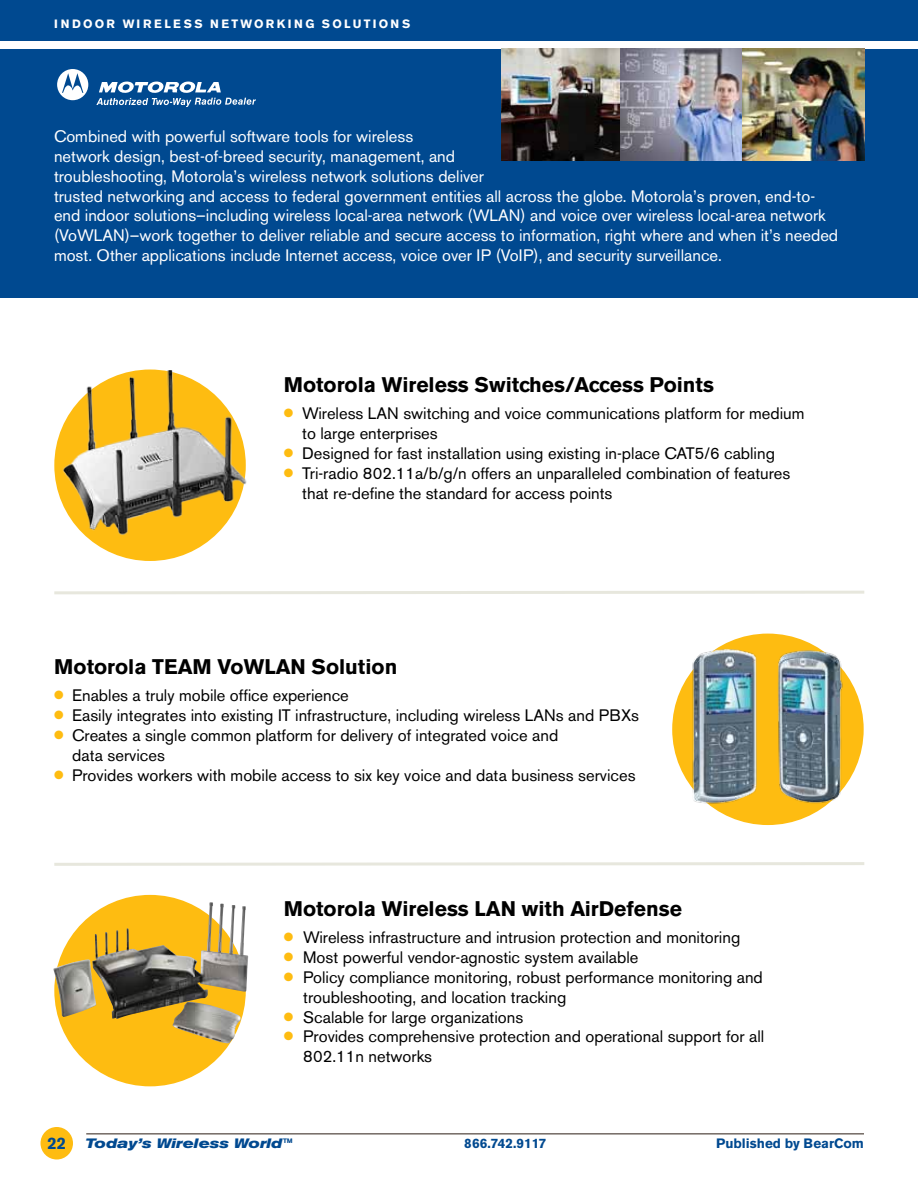
<style>
.page{position:relative;width:918px;height:1188px;background:#fff}
.page>*{position:absolute;margin:0;border:0;box-sizing:border-box;transform-origin:0 0}
.t1{font:700 21px "Akzidenz Grotesk BE";color:#000}
.t2{font:16.5px/19.8px "Akzidenz Grotesk BE";color:#000}
.t3{font:16.5px/19.8px "Akzidenz Grotesk BE";color:#fff}
.t4{font:700 13.5px "Akzidenz Grotesk BE";color:#004990}
.t5{font:italic 700 expanded 13.5px "Akzidenz Grotesk BE";color:#004990}
.t6{font:700 12px "Akzidenz Grotesk BE";letter-spacing:.2em;color:#fff}
.s1{color:#febc11}
.s2{font-style:normal;font-stretch:normal;font-size:16.5px}
</style>
<div class="page">
<div style="left:40px;top:1127px;width:33px;height:33px;background:#febc11;border-radius:50%"></div>
<hr style="left:86px;top:1133px;width:778px;height:2px;background:#726963">
<div style="left:0;top:49px;width:918px;height:248px;background:#004990"></div>
<div style="left:0;top:0;width:918px;height:41px;background:#004990"></div>
<img style="left:501px;top:49px;width:119px;height:111px">
<img style="left:620px;top:49px;width:122px;height:111px">
<img style="left:742px;top:49px;width:122px;height:111px">
<div style="left:54px;top:370px;width:192px;height:191px;background:#febc11;border-radius:50%"></div>
<div style="left:672px;top:634px;width:192px;height:191px;background:#febc11;border-radius:50%"></div>
<div style="left:54px;top:895px;width:192px;height:191px;background:#febc11;border-radius:50%"></div>
<svg style="left:54px;top:590px;width:811px;height:5px"></svg>
<svg style="left:54px;top:862px;width:811px;height:4px"></svg>
<img style="left:685px;top:648px;width:164px;height:162px">
<img style="left:54px;top:370px;width:193px;height:168px">
<img style="left:53px;top:902px;width:195px;height:117px">
<svg style="left:57px;top:69px;width:31px;height:31px"></svg>
<svg style="left:96px;top:82px;width:160px;height:25px"></svg>
<p class="t6" style="left:54px;top:17px;width:357px">Indoor Wi reless N etworki ng Soluti ons</p>
<p class="t3" style="left:54px;top:126px;width:786px">Combined with powerful software tools for wireless<br>network design, best-of-breed security, management, and<br>troubleshooting, Motorola’s wireless network solutions deliver<br>trusted networking and access to federal government entities all across the globe. Motorola’s proven, end-to&shy;end indoor solutions–including wireless local-area network (WLAN) and voice over wireless local-area network (VoWLAN)–work together to deliver reliable and secure access to information, right where and when it’s needed most. Other applications include Internet access, voice over IP (VoIP), and security surveillance.</p>
<p class="t1" style="left:284px;top:373px;width:432px">Motorola Wireless Switches/Access Points</p>
<p class="t2" style="left:302px;top:404px;width:504px;text-indent:-18px"><span class="s1">●</span> Wireless LAN switching and voice communications platform for medium to large enterprises</p>
<p class="t2" style="left:284px;top:443px;width:493px"><span class="s1">●</span> Designed for fast installation using existing in-place CAT5/6 cabling</p>
<p class="t2" style="left:302px;top:463px;width:490px;text-indent:-18px"><span class="s1">●</span> Tri-radio 802.11a/b/g/n offers an unparalleled combination of features that re-define the standard for access points</p>
<p class="t1" style="left:54px;top:655px;width:224px">Motorola TEAM VoWLAN</p>
<p class="t1" style="left:312px;top:655px;width:87px">Solution</p>
<p class="t2" style="left:54px;top:686px;width:296px"><span class="s1">●</span> Enables a truly mobile office experience</p>
<p class="t2" style="left:54px;top:706px;width:586px"><span class="s1">●</span> Easily integrates into existing IT infrastructure, including wireless LANs and PBXs</p>
<p class="t2" style="left:72px;top:725px;width:488px;text-indent:-18px"><span class="s1">●</span> Creates a single common platform for delivery of integrated voice and data services</p>
<p class="t2" style="left:54px;top:765px;width:583px"><span class="s1">●</span> Provides workers with mobile access to six key voice and data business services</p>
<p class="t1" style="left:284px;top:897px;width:205px">Motorola Wireless LAN</p>
<p class="t1" style="left:522px;top:897px;width:162px">with AirDefense</p>
<p class="t2" style="left:284px;top:928px;width:458px"><span class="s1">●</span> Wireless infrastructure and intrusion protection and monitoring</p>
<p class="t2" style="left:284px;top:948px;width:356px"><span class="s1">●</span> Most powerful vendor-agnostic system available</p>
<p class="t2" style="left:303px;top:967px;width:461px;text-indent:-19px"><span class="s1">●</span> Policy compliance monitoring, robust performance monitoring and troubleshooting, and location tracking</p>
<p class="t2" style="left:284px;top:1007px;width:241px"><span class="s1">●</span> Scalable for large organizations</p>
<p class="t2" style="left:303px;top:1027px;width:463px;text-indent:-19px"><span class="s1">●</span> Provides comprehensive protection and operational support for all<br>802.11n networks</p>
<p class="t5" style="left:47px;top:1135px;width:246px"><span class="s2">22</span> Today’s Wireless World™</p>
<p class="t4" style="left:464px;top:1136px;width:84px">866.742.9117</p>
<p class="t4" style="left:716px;top:1136px;width:149px">Published by BearCom</p>
</div>
